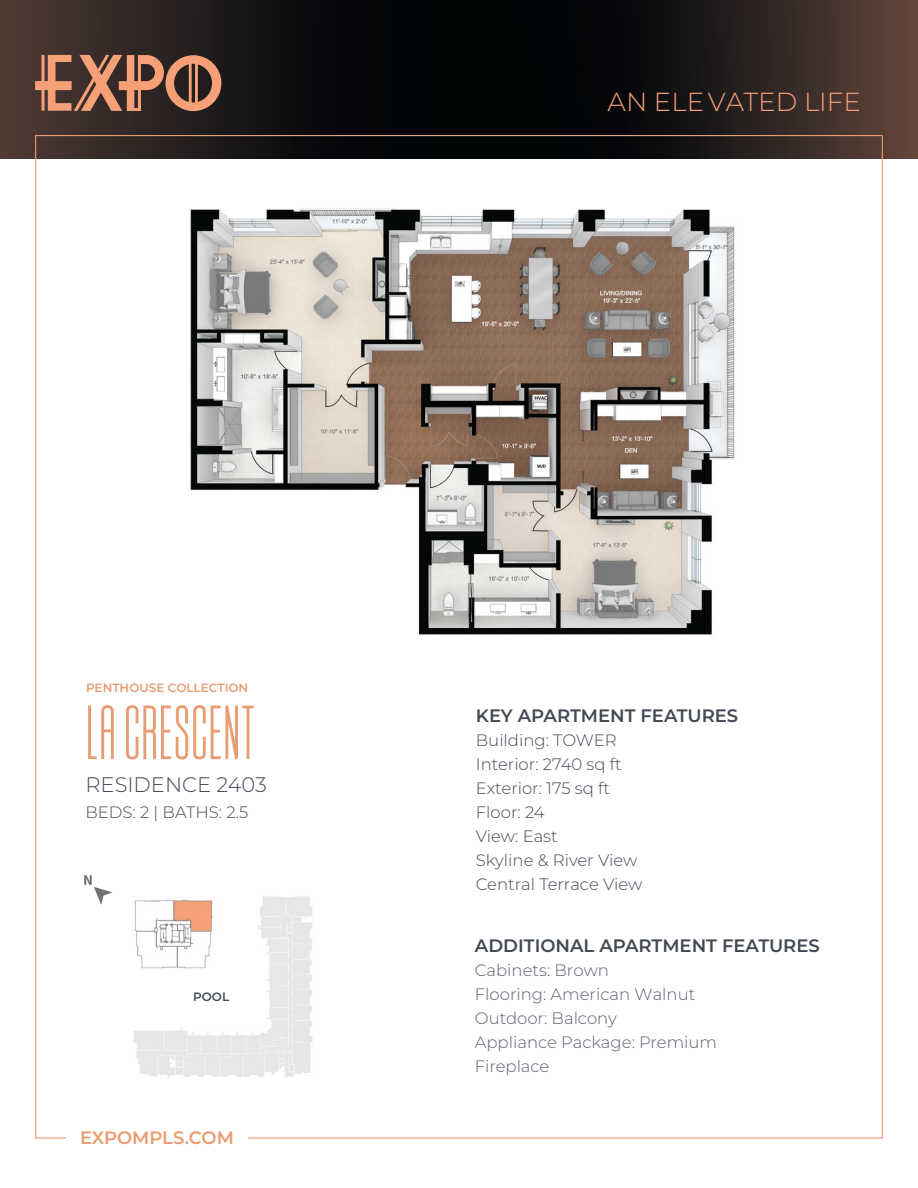
<style>
.page{position:relative;width:918px;height:1188px;background:#fff}
.page>*{position:absolute;margin:0;border:0;box-sizing:border-box;transform-origin:0 0}
.t1{font:66px "Nordams";color:#e89d73}
.t2{font:300 26.1px "Montserrat";color:#f5a077}
.t3{font:300 21px "Montserrat";color:#434953}
.t4{font:600 18px "Montserrat";color:#434953}
.t5{font:600 18px "Montserrat";letter-spacing:-.005em;color:#e89d73}
.t6{font:300 16.5px/24px "Montserrat";color:#434953}
.t7{font:300 16.5px/24px "Montserrat";color:#5d606d}
.t8{font:600 12px "Montserrat";color:#e89d74}
.t9{font:600 12px "Montserrat";color:#434953}
</style>
<div class="page">
<img style="left:133px;top:896px;width:290px;height:243px">
<svg style="left:84px;top:875px;width:29px;height:30px"></svg>
<img style="left:0;top:1px;width:918px;height:157px">
<svg style="left:35px;top:55px;width:186px;height:56px;background:#8f614c"></svg>
<img style="left:190px;top:208px;width:545px;height:427px">
<div style="left:66px;top:1126px;width:182px;height:30px;background:#fff"></div>
<h2 class="t2" style="left:608px;top:84px;width:255px">AN ELEVATED LIFE</h2>
<p class="t8" style="left:86px;top:679px;width:164px">PENTHOUSE COLLECTION</p>
<h1 class="t1" style="left:86px;top:698px;width:171px">LA CRESCENT</h1>
<p class="t3" style="left:86px;top:770px;width:183px">RESIDENCE 2403</p>
<p class="t6" style="left:86px;top:800px;width:164px">BEDS: 2 | BATHS: 2.5</p>
<p class="t9" style="left:193px;top:988px;width:38px">POOL</p>
<p class="t5" style="left:80px;top:1125px;width:155px">EXPOMPLS.COM</p>
<p class="t4" style="left:476px;top:703px;width:264px">KEY APARTMENT FEATURES</p>
<p class="t6" style="left:476px;top:727px;width:168px">Building: TOWER<br>Interior: 2740 sq ft<br>Exterior: 175 sq ft<br>Floor: 24<br>View: East<br>Skyline &amp; River View<br>Central Terrace View</p>
<p class="t4" style="left:475px;top:933px;width:346px">ADDITIONAL APARTMENT FEATURES</p>
<p class="t7" style="left:475px;top:958px;width:244px">Cabinets: Brown<br>Flooring: American Walnut<br>Outdoor: Balcony<br>Appliance Package: Premium<br>Fireplace</p>
</div>
